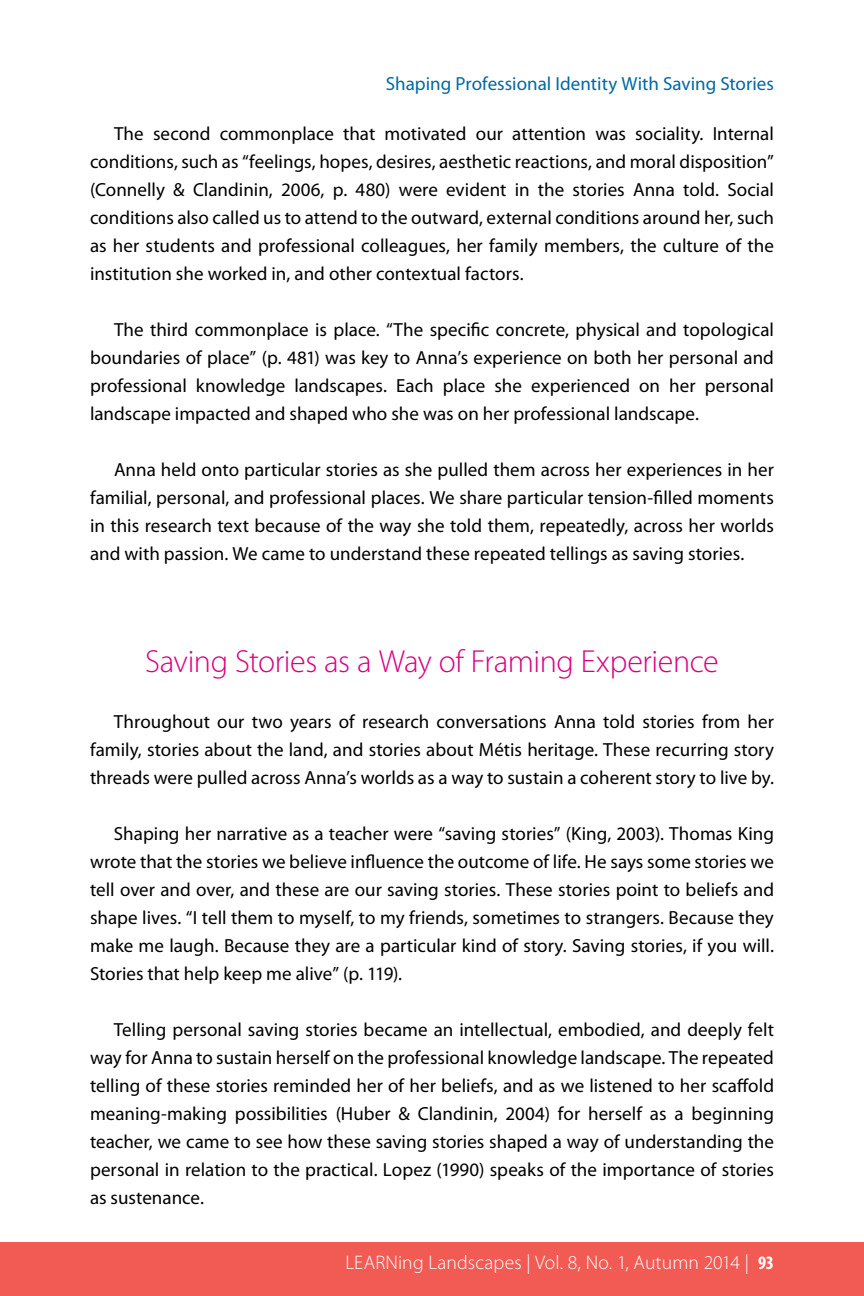
<style>
.page{position:relative;width:864px;height:1296px;background:#fff}
.page>*{position:absolute;margin:0;border:0;box-sizing:border-box;transform-origin:0 0}
.t1{font:300 32px "Myriad Pro";letter-spacing:-.01em;color:#da0082}
.t2{font:300 19.6px "Myriad Pro";letter-spacing:.005em;color:#fff}
.t3{font:19px/28px "Myriad Pro";color:#000;text-align:justify}
.t4{font:19px "Myriad Pro";color:#0069a4}
.s1{font-weight:700;font-stretch:condensed;font-size:19px}
</style>
<div class="page">
<div style="left:0;top:1242px;width:864px;height:54px;background:#f15b54"></div>
<p class="t4" style="left:386px;top:73px;width:390px">Shaping Professional Identity With Saving Stories</p>
<p class="t3" style="left:90px;top:120px;width:686px;text-indent:24px">The second commonplace that motivated our attention was sociality. Internal conditions, such as “feelings, hopes, desires, aesthetic reactions, and moral disposition” (Connelly &amp; Clandinin, 2006, p. 480) were evident in the stories Anna told. Social conditions also called us to attend to the outward, external conditions around her, such as her students and professional colleagues, her family members, the culture of the institution she worked in, and other contextual factors.</p>
<p class="t3" style="left:90px;top:316px;width:686px;text-indent:24px">The third commonplace is place. “The specific concrete, physical and topological boundaries of place” (p. 481) was key to Anna’s experience on both her personal and professional knowledge landscapes. Each place she experienced on her personal landscape impacted and shaped who she was on her professional landscape.</p>
<p class="t3" style="left:90px;top:456px;width:686px;text-indent:24px">Anna held onto particular stories as she pulled them across her experiences in her familial, personal, and professional places. We share particular tension-filled moments in this research text because of the way she told them, repeatedly, across her worlds and with passion. We came to understand these repeated tellings as saving stories.</p>
<h1 class="t1" style="left:145px;top:644px;width:575px">Saving Stories as a Way of Framing Experience</h1>
<p class="t3" style="left:90px;top:708px;width:686px;text-indent:24px">Throughout our two years of research conversations Anna told stories from her family, stories about the land, and stories about Métis heritage. These recurring story threads were pulled across Anna’s worlds as a way to sustain a coherent story to live by.</p>
<p class="t3" style="left:90px;top:820px;width:686px;text-indent:24px">Shaping her narrative as a teacher were “saving stories” (King, 2003). Thomas King wrote that the stories we believe influence the outcome of life. He says some stories we tell over and over, and these are our saving stories. These stories point to beliefs and shape lives. “I tell them to myself, to my friends, sometimes to strangers. Because they make me laugh. Because they are a particular kind of story. Saving stories, if you will.<br>Stories that help keep me alive” (p. 119).</p>
<p class="t3" style="left:90px;top:1016px;width:686px;text-indent:24px">Telling personal saving stories became an intellectual, embodied, and deeply felt way for Anna to sustain herself on the professional knowledge landscape. The repeated telling of these stories reminded her of her beliefs, and as we listened to her scaffold meaning-making possibilities (Huber &amp; Clandinin, 2004) for herself as a beginning teacher, we came to see how these saving stories shaped a way of understanding the personal in relation to the practical. Lopez (1990) speaks of the importance of stories as sustenance.</p>
<p class="t2" style="left:345px;top:1252px;width:430px">LEARNing Landscapes | Vol. 8, No. 1, Autumn 2014 | <span class="s1">93</span></p>
</div>
